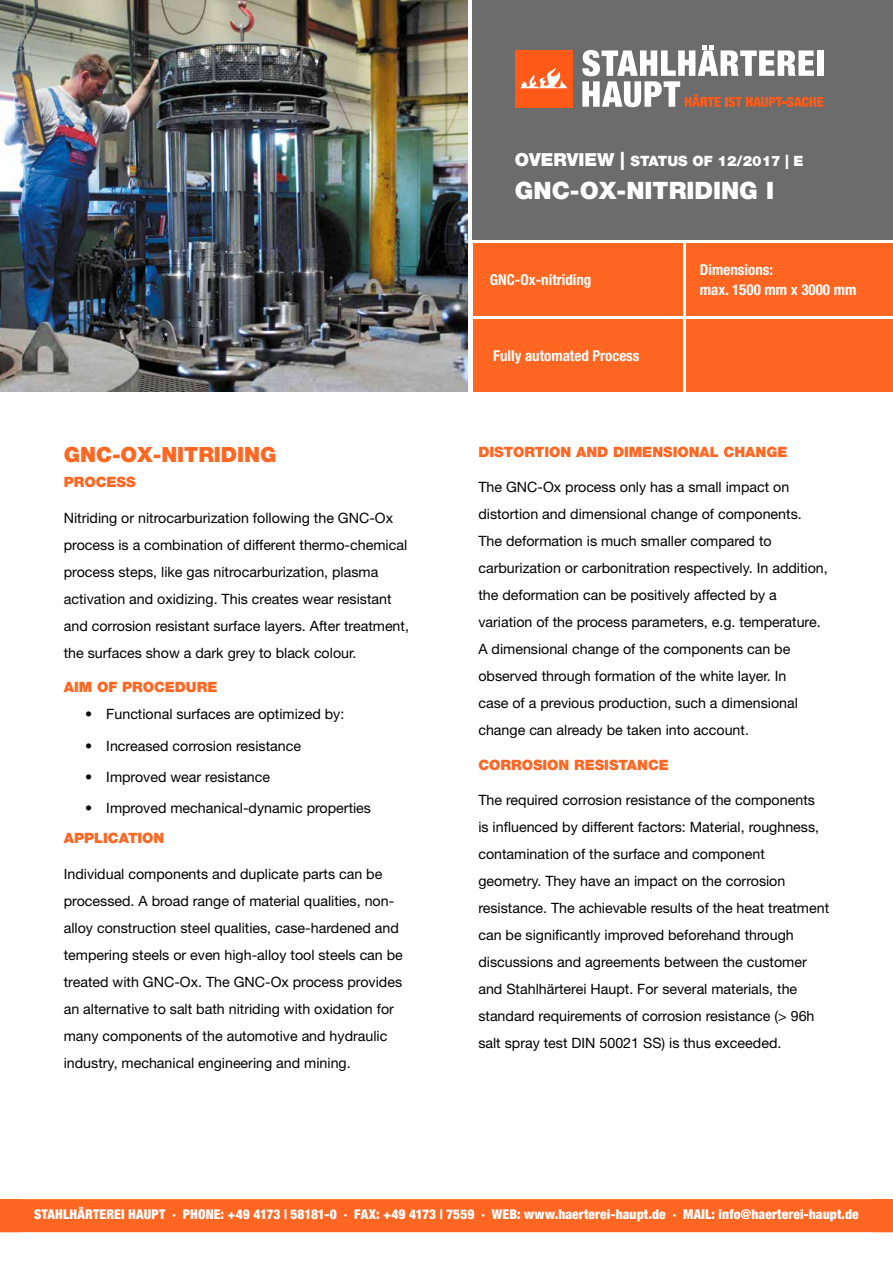
<style>
.page{position:relative;width:893px;height:1263px;background:#fff}
.page>*{position:absolute;margin:0;border:0;box-sizing:border-box;transform-origin:0 0}
.t1{font:900 24px "Helvetica Neue LT Std";color:#fff}
.t2{font:900 21px "Helvetica Neue LT Std";color:#f62}
.t3{font:700 condensed 15px/19.5px "Helvetica Neue LT Std";color:#fff}
.t4{font:14.25px/27px "Helvetica Neue LT Std";color:#000}
.t5{font:900 14.25px "Helvetica Neue LT Std";color:#f62}
.t6{font:900 14.25px "Helvetica Neue LT Std";color:#fff}
.t7{font:900 condensed 13.5px "Helvetica Neue LT Std";letter-spacing:.01em;color:#fff}
.s1{font-size:18px}
</style>
<div class="page">
<div style="left:473px;top:0;width:420px;height:239px;background:#6c6c6c"></div>
<div style="left:473px;top:243px;width:209px;height:73px;background:#f62"></div>
<div style="left:473px;top:320px;width:209px;height:72px;background:#f62"></div>
<div style="left:687px;top:243px;width:206px;height:73px;background:#f62"></div>
<div style="left:687px;top:320px;width:206px;height:72px;background:#f62"></div>
<svg style="left:582px;top:45px;width:241px;height:62px"></svg>
<div style="left:515px;top:50px;width:57px;height:57px;background:#ff5a18"></div>
<svg style="left:520px;top:67px;width:47px;height:22px"></svg>
<img style="left:0;top:0;width:468px;height:392px">
<div style="left:0;top:1199px;width:893px;height:33px;background:#f62"></div>
<p class="t6" style="left:515px;top:152px;width:290px"><span class="s1">OVERVIEW |</span> STATUS OF 12/2017 | E</p>
<h1 class="t1" style="left:515px;top:176px;width:261px">GNC-OX-NITRIDING I</h1>
<p class="t3" style="left:490px;top:270px;width:103px">GNC-Ox-nitriding</p>
<p class="t3" style="left:700px;top:260px;width:158px">Dimensions:<br>max. 1500 mm x 3000 mm</p>
<h2 class="t2" style="left:64px;top:442px;width:214px">GNC-OX-NITRIDING</h2>
<p class="t5" style="left:64px;top:474px;width:73px">PROCESS</p>
<p class="t4" style="left:64px;top:504px;width:347px">Nitriding or nitrocarburization following the GNC-Ox process is a combination of different thermo-chemical process steps, like gas nitrocarburization, plasma activation and oxidizing. This creates wear resistant and corrosion resistant surface layers. After treatment, the surfaces show a dark grey to black colour.</p>
<p class="t5" style="left:64px;top:679px;width:155px">AIM OF PROCEDURE</p>
<p class="t4" style="left:85px;top:700px;width:261px">• Functional surfaces are optimized by:</p>
<p class="t4" style="left:85px;top:732px;width:218px">• Increased corrosion resistance</p>
<p class="t4" style="left:85px;top:763px;width:187px">• Improved wear resistance</p>
<p class="t4" style="left:85px;top:794px;width:288px">• Improved mechanical-dynamic properties</p>
<p class="t5" style="left:64px;top:829px;width:102px">APPLICATION</p>
<p class="t4" style="left:64px;top:860px;width:341px">Individual components and duplicate parts can be processed. A broad range of material qualities, non&shy;alloy construction steel qualities, case-hardened and tempering steels or even high-alloy tool steels can be treated with GNC-Ox. The GNC-Ox process provides an alternative to salt bath nitriding with oxidation for many components of the automotive and hydraulic industry, mechanical engineering and mining.</p>
<p class="t3" style="left:493px;top:346px;width:148px">Fully automated Process</p>
<p class="t5" style="left:478px;top:443px;width:311px">DISTORTION AND DIMENSIONAL CHANGE</p>
<p class="t4" style="left:478px;top:474px;width:351px">The GNC-Ox process only has a small impact on distortion and dimensional change of components.<br>The deformation is much smaller compared to carburization or carbonitration respectively. In addition, the deformation can be positively affected by a variation of the process parameters, e.g. temperature.<br>A dimensional change of the components can be observed through formation of the white layer. In<br>case of a previous production, such a dimensional change can already be taken into account.</p>
<p class="t5" style="left:478px;top:756px;width:192px">CORROSION RESISTANCE</p>
<p class="t4" style="left:478px;top:786px;width:352px">The required corrosion resistance of the components<br>is influenced by different factors: Material, roughness, contamination of the surface and component geometry. They have an impact on the corrosion resistance. The achievable results of the heat treatment can be significantly improved beforehand through discussions and agreements between the customer and Stahlhärterei Haupt. For several materials, the standard requirements of corrosion resistance (&gt; 96h salt spray test DIN 50021 SS) is thus exceeded.</p>
<p class="t7" style="left:34px;top:1206px;width:826px">STAHLHÄRTEREI HAUPT · PHONE: +49 4173 | 58181-0 · FAX: +49 4173 | 7559 · WEB: www.haerterei-haupt.de · MAIL: info@haerterei-haupt.de</p>
</div>
